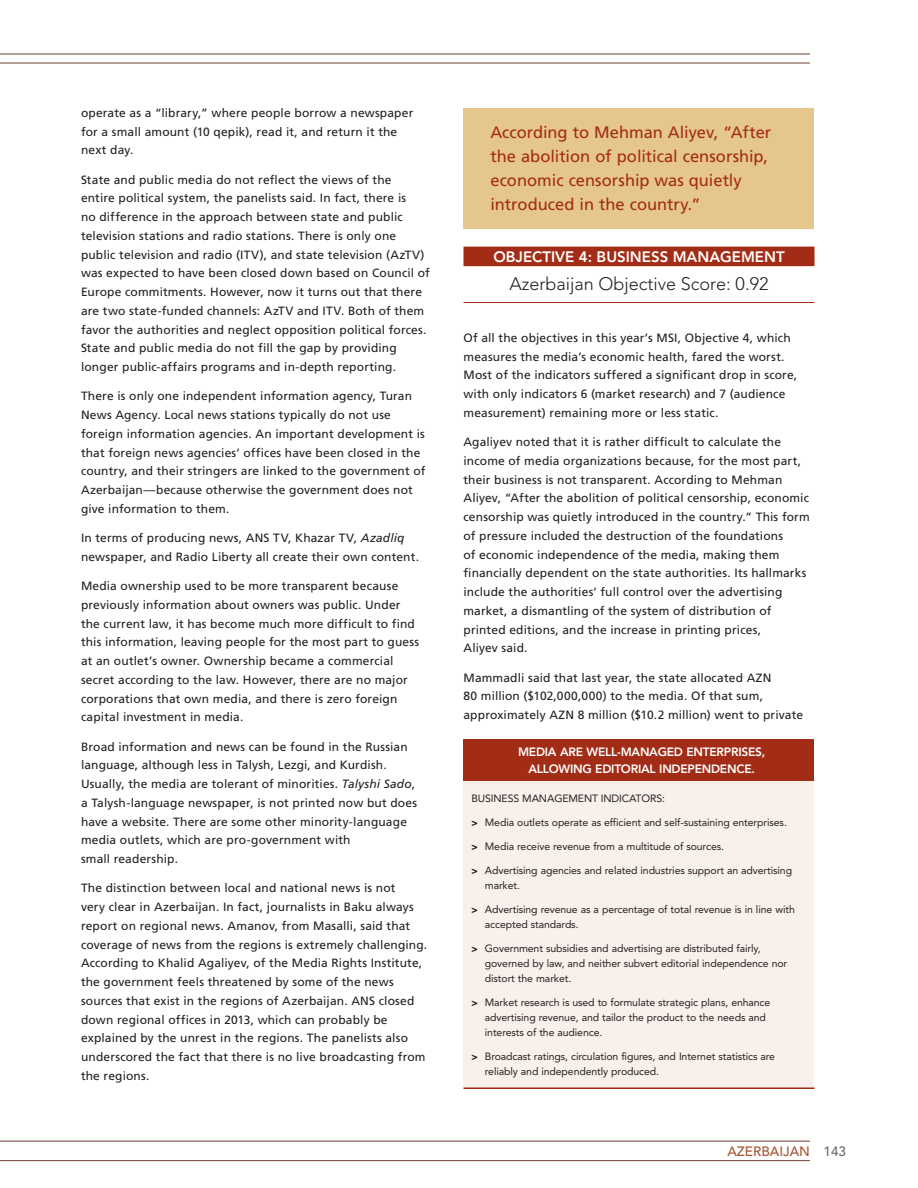
<style>
.page{position:relative;width:918px;height:1188px;background:#fff}
.page>*{position:absolute;margin:0;border:0;box-sizing:border-box;transform-origin:0 0}
.t1{font:300 18px "Avenir";color:#231f20}
.t2{font:16.5px/24px "Frutiger LT Pro";letter-spacing:-.005em;color:#a32c16}
.t3{font:800 15px "Avenir";color:#fff}
.t4{font:500 13.5px "Avenir";color:#a75433}
.t5{font:12px/18.8px "Frutiger LT Pro";letter-spacing:.01em;color:#231f20}
.t6{font:800 12px/16.5px "Avenir";letter-spacing:-.02em;color:#fff;text-align:center}
.t7{font:10.5px/15px "Avenir LT Std";letter-spacing:-.01em;color:#231f20}
.s1{font-style:italic}
.s2{font-family:"Frutiger";font-weight:900}
.s3{color:#6c6d70}
</style>
<div class="page">
<hr style="left:0;top:54px;width:810px;height:1px;background:#724237">
<hr style="left:0;top:63px;width:810px;height:1px;background:#724237">
<hr style="left:0;top:1141px;width:810px;height:1px;background:#724237">
<hr style="left:0;top:1160px;width:810px;height:1px;background:#724237">
<div style="left:464px;top:247px;width:350px;height:15px;background:#a32c16"></div>
<div style="left:464px;top:261px;width:350px;height:5px;background:#a32c16"></div>
<hr style="left:464px;top:302px;width:350px;height:1px;background:#a32c16">
<div style="left:464px;top:773px;width:350px;height:315px;background:#f9f0eb"></div>
<div style="left:464px;top:739px;width:350px;height:42px;background:#a32c16"></div>
<hr style="left:464px;top:1088px;width:350px;height:1px;background:#a32c16">
<div style="left:464px;top:108px;width:350px;height:121px;background:#e5c68c"></div>
<p class="t5" style="left:81px;top:104px;width:334px">operate as a “library,” where people borrow a newspaper for a small amount (10 qepik), read it, and return it the next day.</p>
<p class="t5" style="left:81px;top:170px;width:350px">State and public media do not reflect the views of the<br>entire political system, the panelists said. In fact, there is<br>no difference in the approach between state and public television stations and radio stations. There is only one public television and radio (ITV), and state television (AzTV) was expected to have been closed down based on Council of Europe commitments. However, now it turns out that there are two state-funded channels: AzTV and ITV. Both of them favor the authorities and neglect opposition political forces.<br>State and public media do not fill the gap by providing longer public-affairs programs and in-depth reporting.</p>
<p class="t5" style="left:81px;top:387px;width:346px">There is only one independent information agency, Turan News Agency. Local news stations typically do not use foreign information agencies. An important development is that foreign news agencies’ offices have been closed in the country, and their stringers are linked to the government of Azerbaijan—because otherwise the government does not give information to them.</p>
<p class="t5" style="left:81px;top:529px;width:340px">In terms of producing news, ANS TV, Khazar TV, <span class="s1">Azadliq </span>newspaper, and Radio Liberty all create their own content.</p>
<p class="t5" style="left:81px;top:577px;width:340px">Media ownership used to be more transparent because previously information about owners was public. Under the current law, it has become much more difficult to find this information, leaving people for the most part to guess at an outlet’s owner. Ownership became a commercial secret according to the law. However, there are no major corporations that own media, and there is zero foreign capital investment in media.</p>
<p class="t5" style="left:81px;top:737px;width:338px">Broad information and news can be found in the Russian language, although less in Talysh, Lezgi, and Kurdish.<br>Usually, the media are tolerant of minorities. <span class="s1">Talyshi Sado</span>, a Talysh-language newspaper, is not printed now but does have a website. There are some other minority-language media outlets, which are pro-government with<br>small readership.</p>
<p class="t5" style="left:81px;top:879px;width:348px">The distinction between local and national news is not<br>very clear in Azerbaijan. In fact, journalists in Baku always report on regional news. Amanov, from Masalli, said that coverage of news from the regions is extremely challenging.<br>According to Khalid Agaliyev, of the Media Rights Institute, the government feels threatened by some of the news sources that exist in the regions of Azerbaijan. ANS closed down regional offices in 2013, which can probably be explained by the unrest in the regions. The panelists also underscored the fact that there is no live broadcasting from the regions.</p>
<h2 class="t2" style="left:490px;top:121px;width:282px">According to Mehman Aliyev, “After the abolition of political censorship, economic censorship was quietly introduced in the country.”</h2>
<p class="t3" style="left:493px;top:248px;width:293px">OBJECTIVE 4: BUSINESS MANAGEMENT</p>
<h1 class="t1" style="left:510px;top:273px;width:260px">Azerbaijan Objective Score: 0.92</h1>
<p class="t5" style="left:464px;top:328px;width:335px">Of all the objectives in this year’s MSI, Objective 4, which measures the media’s economic health, fared the worst.<br>Most of the indicators suffered a significant drop in score, with only indicators 6 (market research) and 7 (audience measurement) remaining more or less static.</p>
<p class="t5" style="left:464px;top:433px;width:348px">Agaliyev noted that it is rather difficult to calculate the income of media organizations because, for the most part, their business is not transparent. According to Mehman Aliyev, “After the abolition of political censorship, economic censorship was quietly introduced in the country.” This form of pressure included the destruction of the foundations<br>of economic independence of the media, making them financially dependent on the state authorities. Its hallmarks include the authorities’ full control over the advertising market, a dismantling of the system of distribution of printed editions, and the increase in printing prices,<br>Aliyev said.</p>
<p class="t5" style="left:464px;top:668px;width:341px">Mammadli said that last year, the state allocated AZN<br>80 million ($102,000,000) to the media. Of that sum, approximately AZN 8 million ($10.2 million) went to private</p>
<p class="t6" style="left:518px;top:744px;width:249px">MEDIA ARE WELL-MANAGED ENTERPRISES,<br>ALLOWING EDITORIAL INDEPENDENCE.</p>
<p class="t7" style="left:471px;top:791px;width:195px">BUSINESS MANAGEMENT INDICATORS:</p>
<p class="t7" style="left:471px;top:815px;width:317px"><span class="s2">&gt;</span> Media outlets operate as efficient and self-sustaining enterprises.</p>
<p class="t7" style="left:471px;top:839px;width:254px"><span class="s2">&gt;</span> Media receive revenue from a multitude of sources.</p>
<p class="t7" style="left:485px;top:863px;width:309px;text-indent:-14px"><span class="s2">&gt;</span> Advertising agencies and related industries support an advertising market.</p>
<p class="t7" style="left:485px;top:902px;width:312px;text-indent:-14px"><span class="s2">&gt;</span> Advertising revenue as a percentage of total revenue is in line with accepted standards.</p>
<p class="t7" style="left:485px;top:941px;width:304px;text-indent:-14px"><span class="s2">&gt;</span> Government subsidies and advertising are distributed fairly, governed by law, and neither subvert editorial independence nor distort the market.</p>
<p class="t7" style="left:485px;top:995px;width:287px;text-indent:-14px"><span class="s2">&gt;</span> Market research is used to formulate strategic plans, enhance advertising revenue, and tailor the product to the needs and interests of the audience.</p>
<p class="t7" style="left:485px;top:1049px;width:292px;text-indent:-14px"><span class="s2">&gt;</span> Broadcast ratings, circulation figures, and Internet statistics are reliably and independently produced.</p>
<p class="t4" style="left:727px;top:1144px;width:120px">AZERBAIJAN <span class="s3">143</span></p>
</div>
